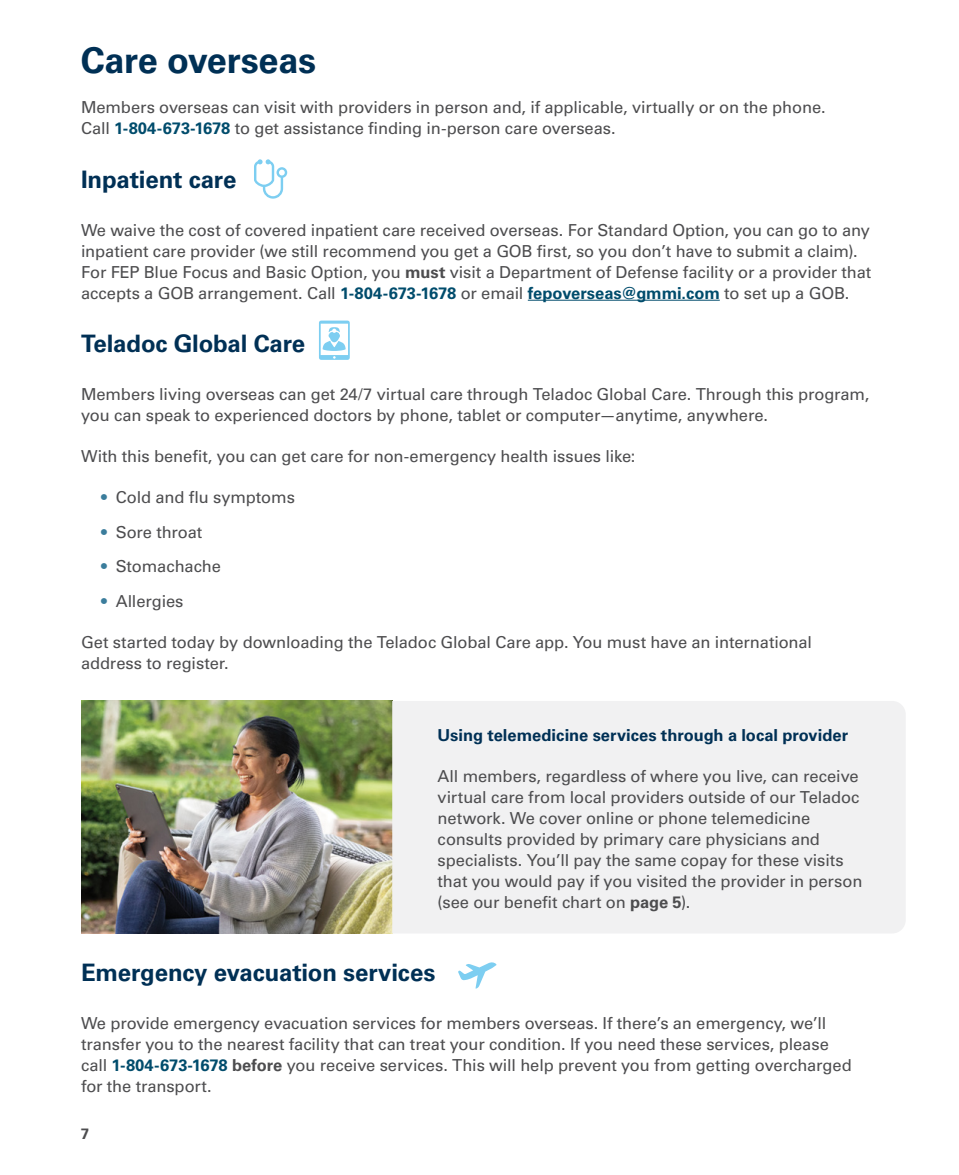
<style>
.page{position:relative;width:959px;height:1175px;background:#fff}
.page>*{position:absolute;margin:0;border:0;box-sizing:border-box;transform-origin:0 0}
.t1{font:700 36px "Univers LT Std";letter-spacing:-.01em;color:#003055}
.t2{font:700 24px "Univers LT Std";letter-spacing:-.005em;color:#003055}
.t3{font:16.5px/21px "Univers LT Std";letter-spacing:-.005em;color:#4d4d4f}
.t4{font:700 16.5px "Univers LT Std";color:#003055}
.t5{font:700 15px "Univers LT Std";color:#4d4d4f}
.s1{font-weight:700;color:#004c6c}
.s2{font-weight:700}
.s3{color:#3b7d9c}
</style>
<div class="page">
<hr style="left:528px;top:300px;width:191px;height:1px;background:#004c6c">
<img style="left:81px;top:701px;width:311px;height:232px">
<div style="left:392px;top:701px;width:513px;height:232px;background:#f1f1f2"></div>
<svg style="left:254px;top:159px;width:33px;height:40px"></svg>
<svg style="left:319px;top:320px;width:31px;height:40px"></svg>
<svg style="left:458px;top:962px;width:38px;height:27px"></svg>
<h2 class="t1" style="left:81px;top:39px;width:237px">Care overseas</h2>
<p class="t3" style="left:81px;top:97px;width:746px">Members overseas can visit with providers in person and, if applicable, virtually or on the phone.<br>Call <span class="s1">1-804-673-1678</span> to get assistance finding in-person care overseas.</p>
<h3 class="t2" style="left:81px;top:165px;width:157px">Inpatient care</h3>
<p class="t3" style="left:81px;top:219px;width:791px">We waive the cost of covered inpatient care received overseas. For Standard Option, you can go to any inpatient care provider (we still recommend you get a GOB first, so you don’t have to submit a claim).<br>For FEP Blue Focus and Basic Option, you <span class="s2">must</span> visit a Department of Defense facility or a provider that accepts a GOB arrangement. Call <span class="s1">1-804-673-1678</span> or email <span class="s1">fepoverseas@gmmi.com</span> to set up a GOB.</p>
<h3 class="t2" style="left:81px;top:329px;width:226px">Teladoc Global Care</h3>
<p class="t3" style="left:81px;top:383px;width:790px">Members living overseas can get 24/7 virtual care through Teladoc Global Care. Through this program, you can speak to experienced doctors by phone, tablet or computer—anytime, anywhere.</p>
<p class="t3" style="left:81px;top:446px;width:556px">With this benefit, you can get care for non-emergency health issues like:</p>
<p class="t3" style="left:101px;top:487px;width:195px"><span class="s3">•</span> Cold and flu symptoms</p>
<p class="t3" style="left:101px;top:521px;width:103px"><span class="s3">•</span> Sore throat</p>
<p class="t3" style="left:101px;top:556px;width:121px"><span class="s3">•</span> Stomachache</p>
<p class="t3" style="left:101px;top:590px;width:84px"><span class="s3">•</span> Allergies</p>
<p class="t3" style="left:81px;top:632px;width:732px">Get started today by downloading the Teladoc Global Care app. You must have an international address to register.</p>
<h3 class="t4" style="left:437px;top:725px;width:412px">Using telemedicine services through a local provider</h3>
<p class="t3" style="left:437px;top:765px;width:426px">All members, regardless of where you live, can receive virtual care from local providers outside of our Teladoc network. We cover online or phone telemedicine consults provided by primary care physicians and specialists. You’ll pay the same copay for these visits that you would pay if you visited the provider in person (see our benefit chart on <span class="s2">page 5</span>).</p>
<h3 class="t2" style="left:81px;top:958px;width:356px">Emergency evacuation services</h3>
<p class="t3" style="left:81px;top:1013px;width:772px">We provide emergency evacuation services for members overseas. If there’s an emergency, we’ll transfer you to the nearest facility that can treat your condition. If you need these services, please call <span class="s1">1-804-673-1678</span> <span class="s2">before</span> you receive services. This will help prevent you from getting overcharged for the transport.</p>
<p class="t5" style="left:81px;top:1125px;width:10px">7</p>
</div>
